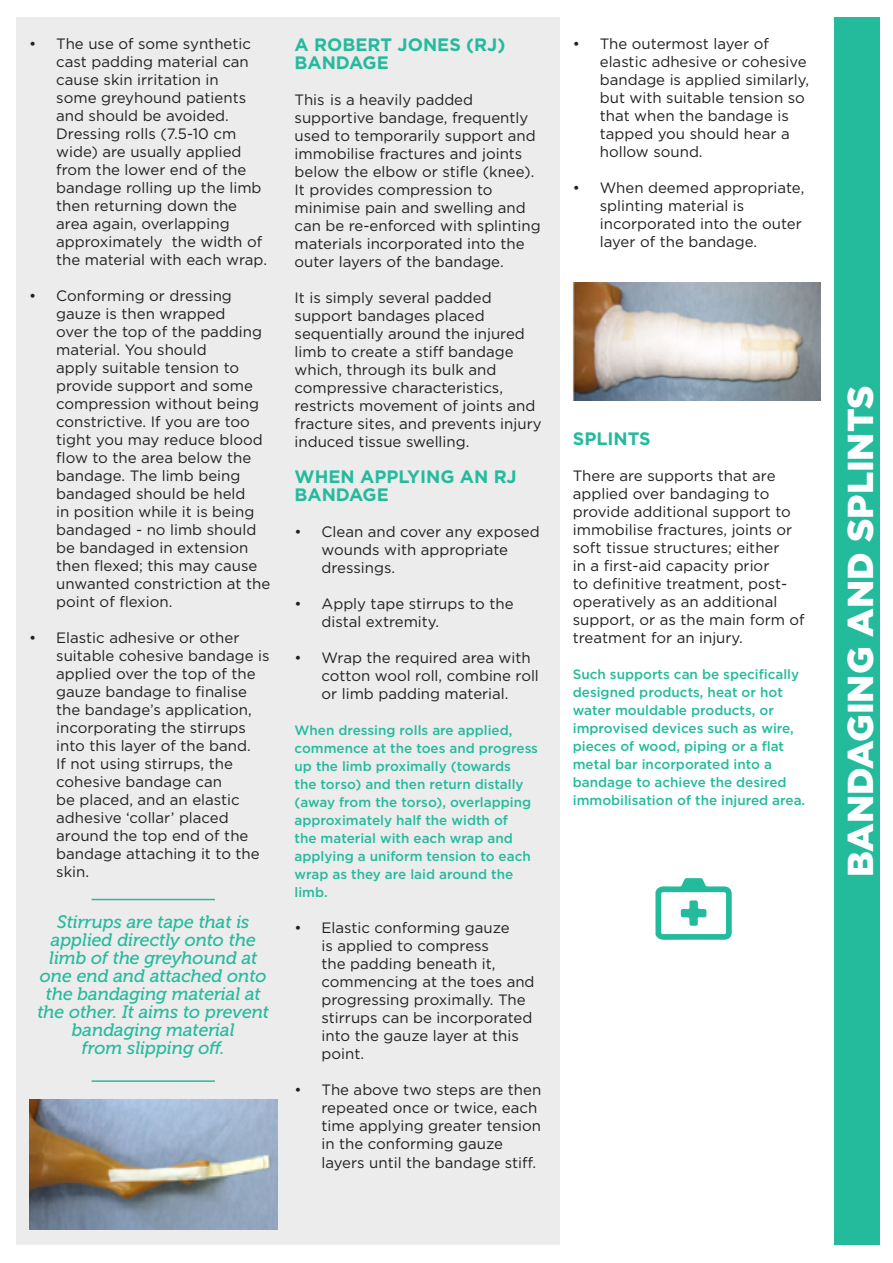
<style>
.page{position:relative;width:893px;height:1263px;background:#fff}
.page>*{position:absolute;margin:0;border:0;box-sizing:border-box;transform-origin:0 0}
.Main_Heading{font:900 36px "Gotham";color:#fff}
.Body_text_copy{font:italic 18px/18px "Museo 500";color:#24bb9d;text-align:center}
.Body_text_copy-2{font:700 18px/18px "Gotham";color:#24bb9d}
.Body_text_copy-3{font:15px/18px "Gotham";color:#231f20}
.Body_text_copy-4{font:500 13.5px/18px "Gotham";color:#24bb9d}
</style>
<div class="page">
<div style="left:16px;top:17px;width:544px;height:1228px;background:#ececec"></div>
<div style="left:834px;top:17px;width:45px;height:1228px;background:#24bb9d"></div>
<img style="left:29px;top:1099px;width:248px;height:130px">
<img style="left:573px;top:283px;width:248px;height:117px">
<hr style="left:92px;top:899px;width:123px;height:1px;background:#24bb9d">
<hr style="left:92px;top:1080px;width:123px;height:2px;background:#24bb9d">
<svg style="left:655px;top:878px;width:77px;height:62px"></svg>
<p class="Body_text_copy-3" style="left:56px;top:34px;width:212px;text-indent:-27px">• The use of some synthetic cast padding material can cause skin irritation in<br>some greyhound patients and should be avoided.<br>Dressing rolls (7.5-10 cm wide) are usually applied from the lower end of the bandage rolling up the limb then returning down the area again, overlapping approximately the width of the material with each wrap.</p>
<p class="Body_text_copy-3" style="left:56px;top:286px;width:215px;text-indent:-27px">• Conforming or dressing gauze is then wrapped<br>over the top of the padding material. You should<br>apply suitable tension to provide support and some compression without being constrictive. If you are too tight you may reduce blood flow to the area below the bandage. The limb being bandaged should be held<br>in position while it is being bandaged - no limb should be bandaged in extension then flexed; this may cause unwanted constriction at the point of flexion.</p>
<p class="Body_text_copy-3" style="left:56px;top:628px;width:215px;text-indent:-27px">• Elastic adhesive or other suitable cohesive bandage is applied over the top of the gauze bandage to finalise the bandage’s application, incorporating the stirrups into this layer of the band.<br>If not using stirrups, the cohesive bandage can<br>be placed, and an elastic adhesive ‘collar’ placed around the top end of the bandage attaching it to the skin.</p>
<p class="Body_text_copy" style="left:37px;top:913px;width:233px">Stirrups are tape that is applied directly onto the limb of the greyhound at one end and attached onto the bandaging material at the other. It aims to prevent bandaging material<br>from slipping off.</p>
<p class="Body_text_copy-2" style="left:295px;top:36px;width:212px">A ROBERT JONES (RJ)<br>BANDAGE</p>
<p class="Body_text_copy-3" style="left:295px;top:91px;width:248px">This is a heavily padded supportive bandage, frequently used to temporarily support and immobilise fractures and joints below the elbow or stifle (knee).<br>It provides compression to minimise pain and swelling and can be re-enforced with splinting materials incorporated into the outer layers of the bandage.</p>
<p class="Body_text_copy-3" style="left:295px;top:289px;width:249px">It is simply several padded support bandages placed sequentially around the injured limb to create a stiff bandage which, through its bulk and compressive characteristics, restricts movement of joints and fracture sites, and prevents injury induced tissue swelling.</p>
<p class="Body_text_copy-2" style="left:295px;top:468px;width:224px">WHEN APPLYING AN RJ<br>BANDAGE</p>
<p class="Body_text_copy-3" style="left:322px;top:523px;width:220px;text-indent:-27px">• Clean and cover any exposed wounds with appropriate dressings.</p>
<p class="Body_text_copy-3" style="left:322px;top:595px;width:194px;text-indent:-27px">• Apply tape stirrups to the distal extremity.</p>
<p class="Body_text_copy-3" style="left:322px;top:649px;width:219px;text-indent:-27px">• Wrap the required area with cotton wool roll, combine roll or limb padding material.</p>
<p class="Body_text_copy-4" style="left:295px;top:721px;width:245px">When dressing rolls are applied, commence at the toes and progress up the limb proximally (towards<br>the torso) and then return distally (away from the torso), overlapping approximately half the width of<br>the material with each wrap and applying a uniform tension to each wrap as they are laid around the limb.</p>
<p class="Body_text_copy-3" style="left:322px;top:919px;width:214px;text-indent:-27px">• Elastic conforming gauze<br>is applied to compress<br>the padding beneath it, commencing at the toes and progressing proximally. The stirrups can be incorporated into the gauze layer at this point.</p>
<p class="Body_text_copy-3" style="left:322px;top:1081px;width:221px;text-indent:-27px">• The above two steps are then repeated once or twice, each time applying greater tension in the conforming gauze layers until the bandage stiff.</p>
<p class="Body_text_copy-3" style="left:600px;top:34px;width:211px;text-indent:-27px">• The outermost layer of elastic adhesive or cohesive bandage is applied similarly, but with suitable tension so that when the bandage is tapped you should hear a hollow sound.</p>
<p class="Body_text_copy-3" style="left:600px;top:178px;width:206px;text-indent:-27px">• When deemed appropriate, splinting material is incorporated into the outer layer of the bandage.</p>
<p class="Body_text_copy-2" style="left:573px;top:429px;width:79px">SPLINTS</p>
<p class="Body_text_copy-3" style="left:573px;top:466px;width:233px">There are supports that are applied over bandaging to provide additional support to immobilise fractures, joints or soft tissue structures; either<br>in a first-aid capacity prior<br>to definitive treatment, post&shy;operatively as an additional support, or as the main form of treatment for an injury.</p>
<p class="Body_text_copy-4" style="left:573px;top:665px;width:234px">Such supports can be specifically designed products, heat or hot water mouldable products, or improvised devices such as wire, pieces of wood, piping or a flat metal bar incorporated into a bandage to achieve the desired immobilisation of the injured area.</p>
<p class="Main_Heading" style="left:835px;top:877px;width:493px;rotate:-90deg">BANDAGING AND SPLINTS</p>
</div>
